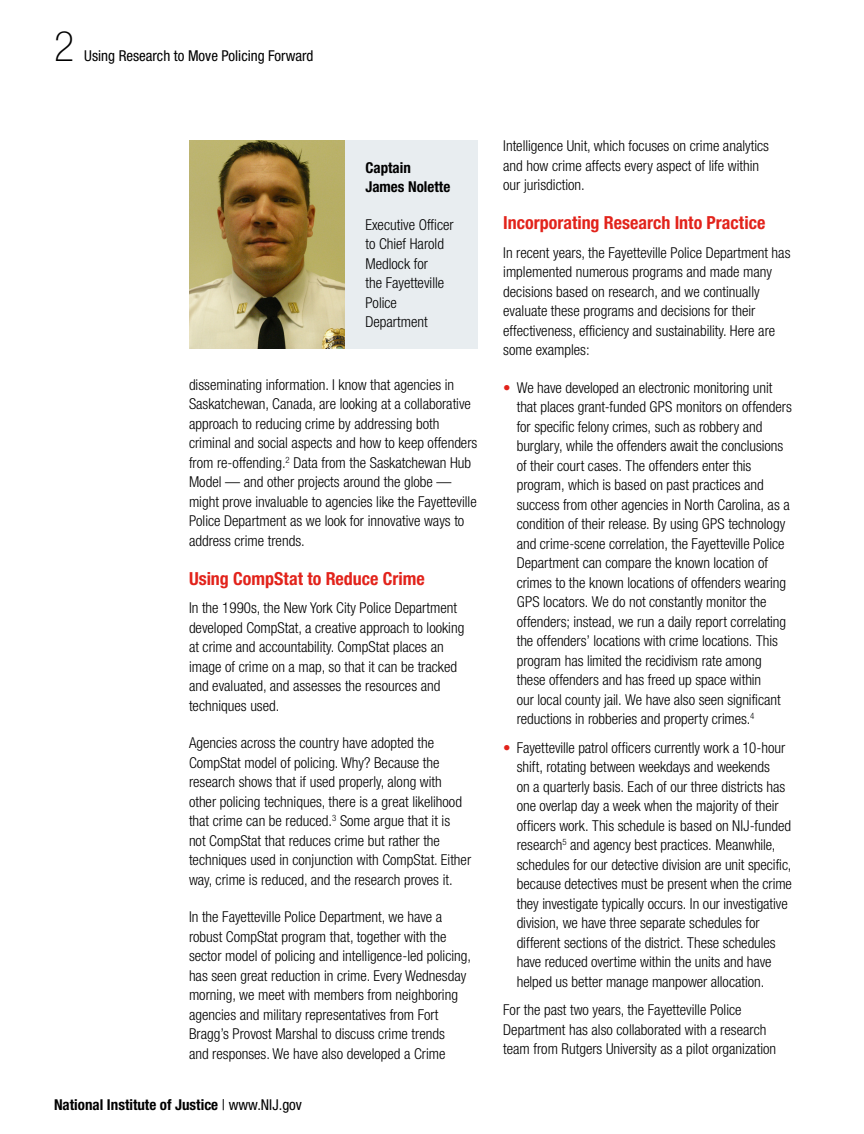
<style>
.page{position:relative;width:864px;height:1134px;background:#fff}
.page>*{position:absolute;margin:0;border:0;box-sizing:border-box;transform-origin:0 0}
.Folio_Left{font:100 condensed 42px "Helvetica Neue LT Std";color:#000}
.t1{font:700 condensed 18px "Helvetica Neue LT Std";color:#e2231b}
.Bullet_1{font:300 condensed 15px/19.5px "Helvetica Neue LT Std";color:#000}
.t2{font:700 condensed 15px/19.5px "Helvetica Neue LT Std";color:#000}
.Folio_Left-2{font:condensed 15px "Helvetica Neue LT Std";color:#000}
.s1{font-weight:400}
.s2{color:#e2231b}
</style>
<div class="page">
<div style="left:344px;top:140px;width:134px;height:209px;background:#e8edf0"></div>
<img style="left:189px;top:140px;width:156px;height:209px">
<p class="Folio_Left" style="left:54px;top:23px;width:22px">2</p>
<p class="Folio_Left-2" style="left:84px;top:48px;width:231px">Using Research to Move Policing Forward</p>
<p class="t2" style="left:365px;top:157px;width:86px">Captain<br>James Nolette</p>
<p class="Bullet_1" style="left:365px;top:215px;width:90px">Executive Officer to Chief Harold<br>Medlock for<br>the Fayetteville<br>Police<br>Department</p>
<p class="Bullet_1" style="left:189px;top:374px;width:290px">disseminating information. I know that agencies in Saskatchewan, Canada, are looking at a collaborative approach to reducing crime by addressing both criminal and social aspects and how to keep offenders from re-offending.<sup>2</sup> Data from the Saskatchewan Hub Model — and other projects around the globe — might prove invaluable to agencies like the Fayetteville Police Department as we look for innovative ways to address crime trends.</p>
<h2 class="t1" style="left:189px;top:567px;width:237px">Using CompStat to Reduce Crime</h2>
<p class="Bullet_1" style="left:189px;top:598px;width:277px">In the 1990s, the New York City Police Department developed CompStat, a creative approach to looking at crime and accountability. CompStat places an image of crime on a map, so that it can be tracked and evaluated, and assesses the resources and techniques used.</p>
<p class="Bullet_1" style="left:189px;top:733px;width:284px">Agencies across the country have adopted the CompStat model of policing. Why? Because the research shows that if used properly, along with other policing techniques, there is a great likelihood that crime can be reduced.<sup>3</sup> Some argue that it is<br>not CompStat that reduces crime but rather the techniques used in conjunction with CompStat. Either way, crime is reduced, and the research proves it.</p>
<p class="Bullet_1" style="left:189px;top:907px;width:284px">In the Fayetteville Police Department, we have a robust CompStat program that, together with the sector model of policing and intelligence-led policing, has seen great reduction in crime. Every Wednesday morning, we meet with members from neighboring agencies and military representatives from Fort Bragg’s Provost Marshal to discuss crime trends<br>and responses. We have also developed a Crime</p>
<p class="t2" style="left:54px;top:1094px;width:250px">National Institute of Justice <span class="s1">| www.NIJ.gov</span></p>
<p class="Bullet_1" style="left:503px;top:136px;width:267px">Intelligence Unit, which focuses on crime analytics and how crime affects every aspect of life within our jurisdiction.</p>
<h2 class="t1" style="left:503px;top:212px;width:264px">Incorporating Research Into Practice</h2>
<p class="Bullet_1" style="left:503px;top:242px;width:289px">In recent years, the Fayetteville Police Department has implemented numerous programs and made many decisions based on research, and we continually evaluate these programs and decisions for their effectiveness, efficiency and sustainability. Here are some examples:</p>
<p class="Bullet_1" style="left:517px;top:377px;width:277px;text-indent:-14px"><span class="s2">•</span> We have developed an electronic monitoring unit that places grant-funded GPS monitors on offenders for specific felony crimes, such as robbery and burglary, while the offenders await the conclusions of their court cases. The offenders enter this program, which is based on past practices and success from other agencies in North Carolina, as a condition of their release. By using GPS technology and crime-scene correlation, the Fayetteville Police Department can compare the known location of crimes to the known locations of offenders wearing GPS locators. We do not constantly monitor the offenders; instead, we run a daily report correlating the offenders’ locations with crime locations. This program has limited the recidivism rate among these offenders and has freed up space within<br>our local county jail. We have also seen significant reductions in robberies and property crimes.<sup>4</sup></p>
<p class="Bullet_1" style="left:517px;top:737px;width:277px;text-indent:-14px"><span class="s2">•</span> Fayetteville patrol officers currently work a 10-hour shift, rotating between weekdays and weekends<br>on a quarterly basis. Each of our three districts has one overlap day a week when the majority of their officers work. This schedule is based on NIJ-funded research<sup>5</sup> and agency best practices. Meanwhile, schedules for our detective division are unit specific, because detectives must be present when the crime they investigate typically occurs. In our investigative division, we have three separate schedules for different sections of the district. These schedules have reduced overtime within the units and have helped us better manage manpower allocation.</p>
<p class="Bullet_1" style="left:503px;top:1000px;width:274px">For the past two years, the Fayetteville Police<br>Department has also collaborated with a research team from Rutgers University as a pilot organization</p>
</div>
